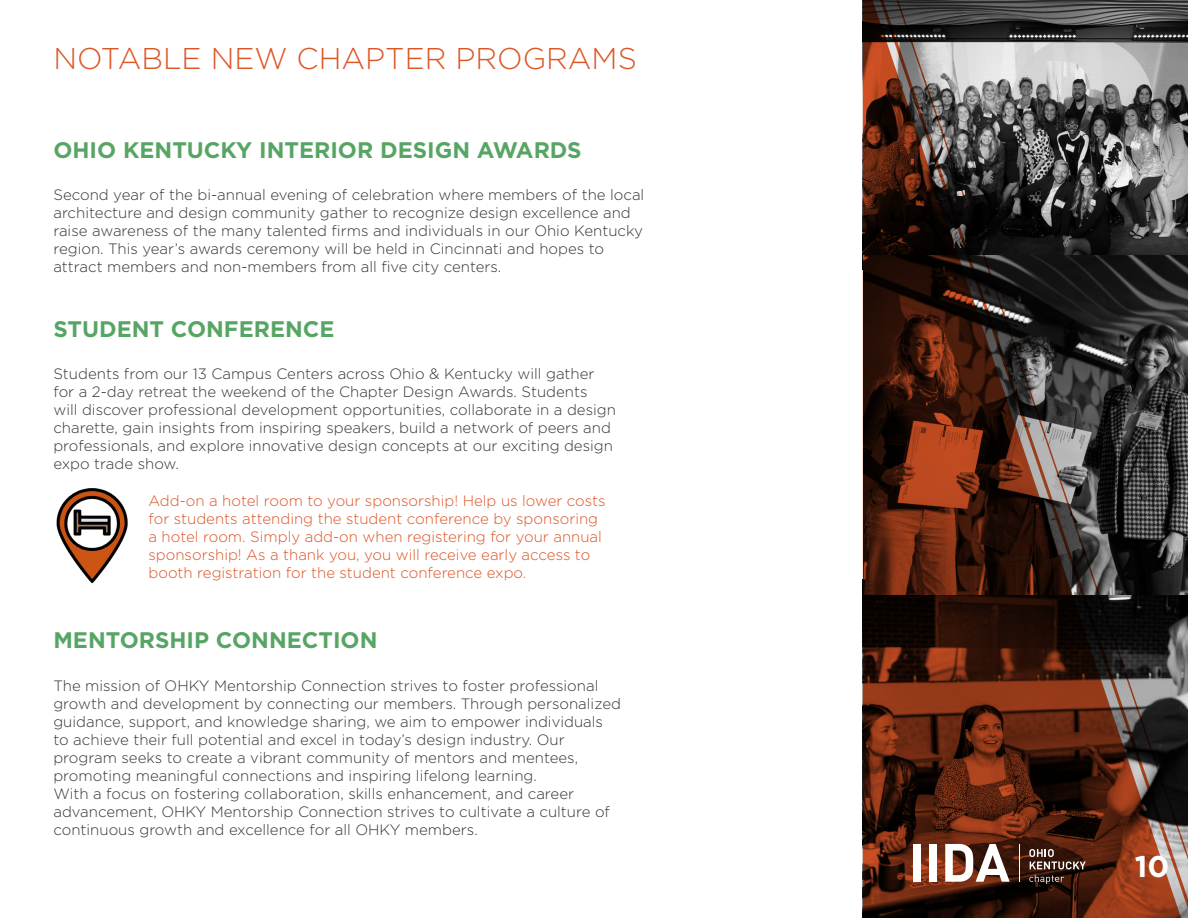
<style>
.page{position:relative;width:1188px;height:918px;background:#fff}
.page>*{position:absolute;margin:0;border:0;box-sizing:border-box;transform-origin:0 0}
.t1{font:300 30px "Gotham";color:#dd5626}
.t2{font:700 30px "Gotham";color:#fff}
.t3{font:700 22.5px "Gotham";color:#57a564}
.t4{font:300 15px/18px "Gotham";color:#383331}
.t5{font:300 15px/18px "Gotham";color:#393331}
.t6{font:300 15px/18px "Gotham";color:#dc5325}
</style>
<div class="page">
<svg style="left:863px;top:0;width:7px;height:918px;background:#3a1609"></svg>
<svg style="left:875px;top:0;width:313px;height:918px;background:#4c352d"></svg>
<svg style="left:1029px;top:849px;width:57px;height:20px"></svg>
<svg style="left:1029px;top:875px;width:35px;height:9px"></svg>
<div style="left:913px;top:844px;width:8px;height:38px;background:#fff"></div>
<div style="left:929px;top:844px;width:8px;height:38px;background:#fff"></div>
<svg style="left:945px;top:844px;width:65px;height:38px"></svg>
<hr style="left:1019px;top:844px;width:1px;height:38px;background:#fff">
<img style="left:56px;top:488px;width:72px;height:96px">
<h1 class="t1" style="left:53px;top:40px;width:585px">NOTABLE NEW CHAPTER PROGRAMS</h1>
<h2 class="t3" style="left:53px;top:135px;width:530px">OHIO KENTUCKY INTERIOR DESIGN AWARDS</h2>
<p class="t4" style="left:53px;top:186px;width:592px">Second year of the bi-annual evening of celebration where members of the local architecture and design community gather to recognize design excellence and raise awareness of the many talented firms and individuals in our Ohio Kentucky region. This year’s awards ceremony will be held in Cincinnati and hopes to attract members and non-members from all five city centers.</p>
<h2 class="t3" style="left:53px;top:314px;width:283px">STUDENT CONFERENCE</h2>
<p class="t4" style="left:53px;top:365px;width:564px">Students from our 13 Campus Centers across Ohio &amp; Kentucky will gather for a 2-day retreat the weekend of the Chapter Design Awards. Students<br>will discover professional development opportunities, collaborate in a design charette, gain insights from inspiring speakers, build a network of peers and professionals, and explore innovative design concepts at our exciting design expo trade show.</p>
<p class="t6" style="left:148px;top:491px;width:459px">Add-on a hotel room to your sponsorship! Help us lower costs for students attending the student conference by sponsoring a hotel room. Simply add-on when registering for your annual sponsorship! As a thank you, you will receive early access to booth registration for the student conference expo.</p>
<h2 class="t3" style="left:53px;top:625px;width:326px">MENTORSHIP CONNECTION</h2>
<p class="t5" style="left:53px;top:676px;width:569px">The mission of OHKY Mentorship Connection strives to foster professional growth and development by connecting our members. Through personalized guidance, support, and knowledge sharing, we aim to empower individuals to achieve their full potential and excel in today’s design industry. Our program seeks to create a vibrant community of mentors and mentees, promoting meaningful connections and inspiring lifelong learning.<br>With a focus on fostering collaboration, skills enhancement, and career advancement, OHKY Mentorship Connection strives to cultivate a culture of continuous growth and excellence for all OHKY members.</p>
<h1 class="t2" style="left:1135px;top:846px;width:36px">10</h1>
</div>
